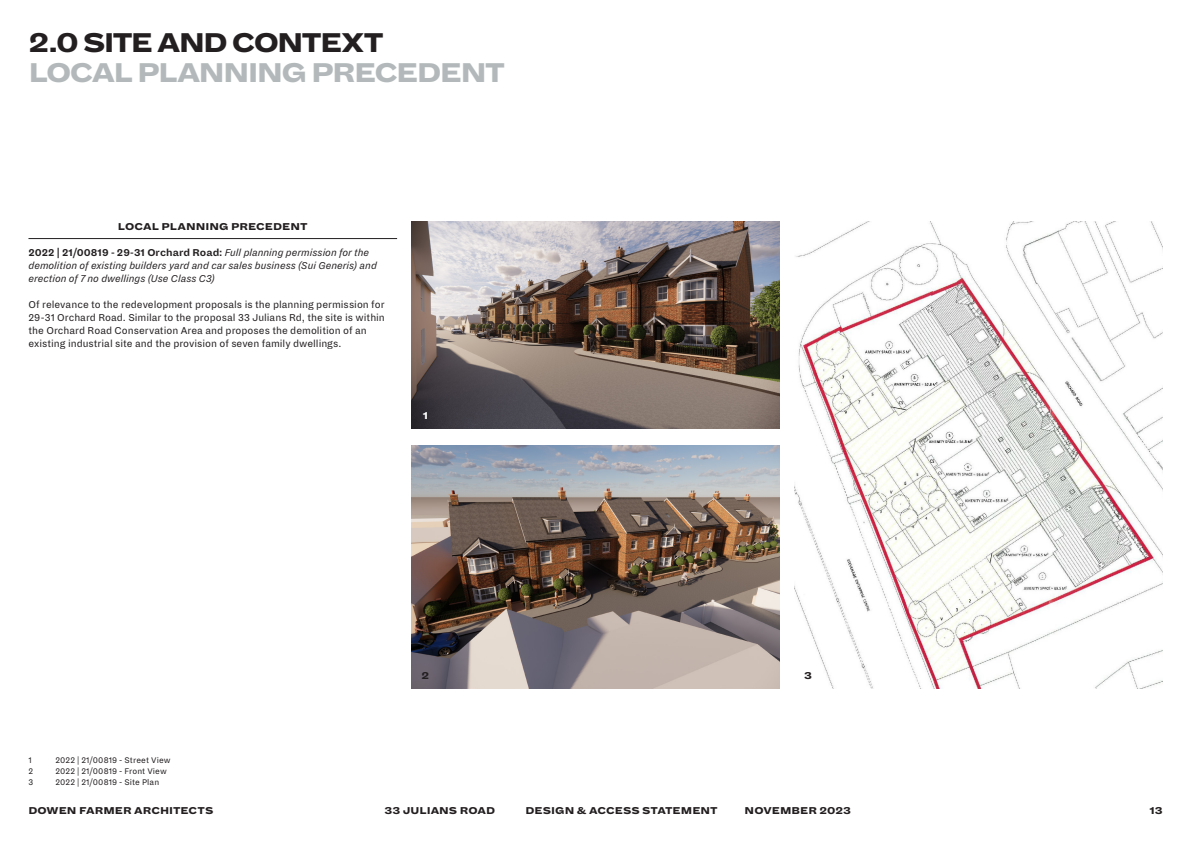
<style>
.page{position:relative;width:1191px;height:842px;background:#fff}
.page>*{position:absolute;margin:0;border:0;box-sizing:border-box;transform-origin:0 0}
.t1{font:900 30px "Dia";letter-spacing:-.06em;color:#b3b9ba}
.t2{font:900 30px "Dia";letter-spacing:-.06em;color:#231f20}
.t3{font:11px/13px "Dia";color:#231f20}
.t4{font:italic 11px/13px "Dia";color:#231f20}
.t5{font:900 11px "Dia";color:#231f20}
.t6{font:900 11px "Dia";color:#fff}
.t7{font:9px "Dia";letter-spacing:.01em;color:#231f20}
.s1{font-weight:700;font-style:normal}
</style>
<div class="page">
<img style="left:411px;top:221px;width:369px;height:207px">
<img style="left:411px;top:445px;width:369px;height:244px">
<img style="left:794px;top:221px;width:368px;height:468px">
<hr style="left:28px;top:238px;width:369px;height:1px;background:#231f20">
<h1 class="t2" style="left:28px;top:24px;width:357px">2.0 SITE AND CONTEXT</h1>
<h1 class="t1" style="left:28px;top:54px;width:478px">LOCAL PLANNING PRECEDENT</h1>
<p class="t5" style="left:118px;top:220px;width:191px">LOCAL PLANNING PRECEDENT</p>
<p class="t4" style="left:28px;top:246px;width:350px"><span class="s1">2022 | 21/00819 - 29-31 Orchard Road:</span> Full planning permission for the demolition of existing builders yard and car sales business (Sui Generis) and erection of 7 no dwellings (Use Class C3)</p>
<p class="t3" style="left:28px;top:298px;width:358px">Of relevance to the redevelopment proposals is the planning permission for 29-31 Orchard Road. Similar to the proposal 33 Julians Rd, the site is within the Orchard Road Conservation Area and proposes the demolition of an existing industrial site and the provision of seven family dwellings.</p>
<p class="t6" style="left:423px;top:408px;width:7px">1</p>
<p class="t5" style="left:421px;top:669px;width:9px">2</p>
<p class="t5" style="left:804px;top:669px;width:9px">3</p>
<p class="t7" style="left:28px;top:755px;width:5px">1</p>
<p class="t7" style="left:55px;top:755px;width:117px">2022 | 21/00819 - Street View</p>
<p class="t7" style="left:28px;top:766px;width:6px">2</p>
<p class="t7" style="left:55px;top:766px;width:113px">2022 | 21/00819 - Front View</p>
<p class="t7" style="left:28px;top:777px;width:6px">3</p>
<p class="t7" style="left:55px;top:777px;width:105px">2022 | 21/00819 - Site Plan</p>
<p class="t5" style="left:28px;top:803px;width:187px">DOWEN FARMER ARCHITECTS</p>
<p class="t5" style="left:384px;top:803px;width:112px">33 JULIANS ROAD</p>
<p class="t5" style="left:525px;top:803px;width:194px">DESIGN &amp; ACCESS STATEMENT</p>
<p class="t5" style="left:744px;top:803px;width:108px">NOVEMBER 2023</p>
<p class="t5" style="left:1149px;top:803px;width:15px">13</p>
</div>
